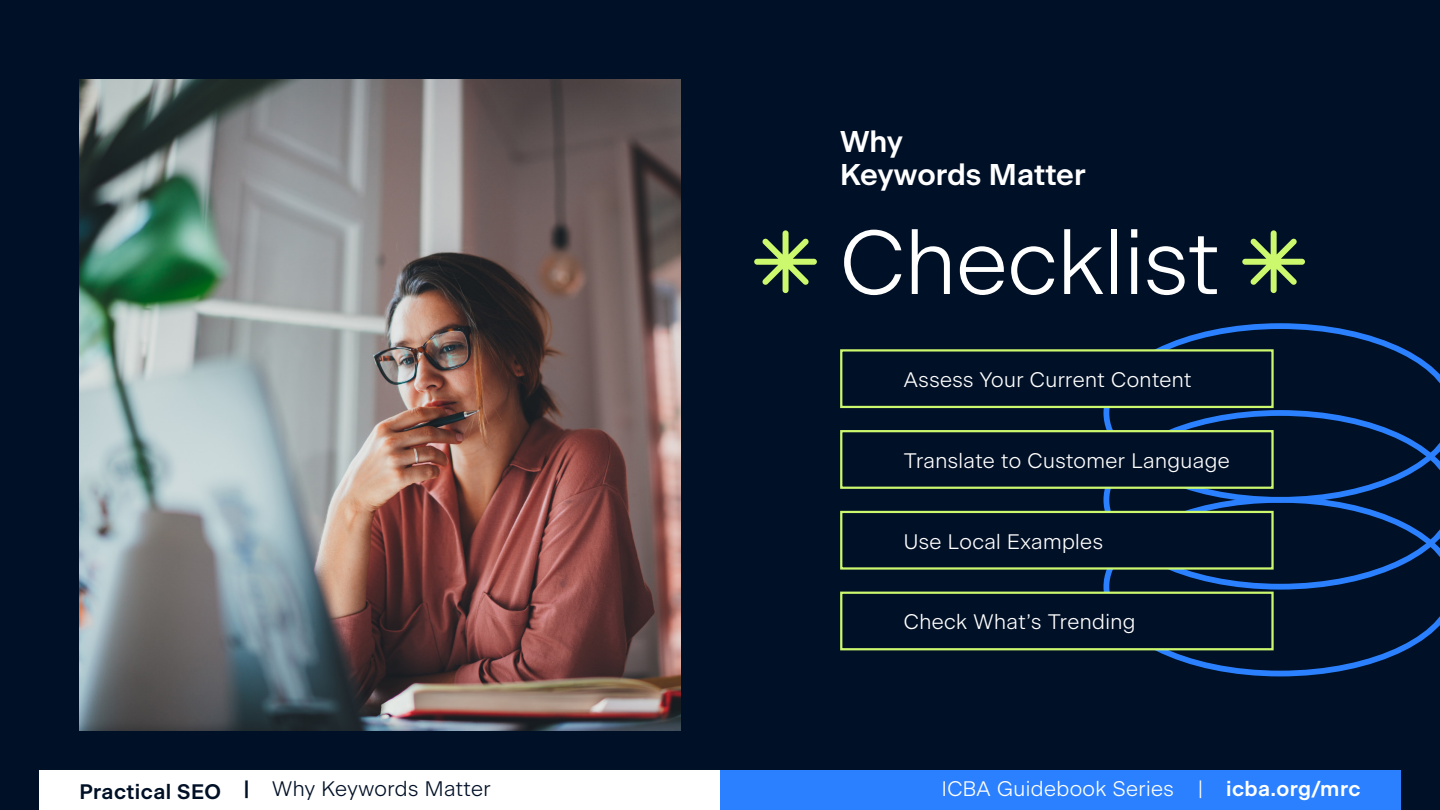
<style>
.page{position:relative;width:1440px;height:810px;background:#001026}
.page>*{position:absolute;margin:0;border:0;box-sizing:border-box;transform-origin:0 0}
.t1{font:300 90px "Beausite Classic";color:#fff}
.t2{font:600 30px/33px "Beausite Classic";color:#fff}
.t3{font:300 21px "Beausite Classic";letter-spacing:.02em;color:#fff}
.t4{font:300 21px "Beausite Classic";letter-spacing:.02em;color:#001026}
.s1{font-weight:600}
</style>
<div class="page">
<div style="left:720px;top:770px;width:680px;height:40px;background:#2b80ff"></div>
<div style="left:40px;top:770px;width:680px;height:40px;background:#fff"></div>
<svg style="left:1103px;top:590px;width:337px;height:86px"></svg>
<svg style="left:1103px;top:503px;width:337px;height:87px"></svg>
<svg style="left:1103px;top:323px;width:337px;height:180px"></svg>
<img style="left:80px;top:80px;width:600px;height:650px">
<svg style="left:1242px;top:230px;width:63px;height:63px"></svg>
<svg style="left:754px;top:230px;width:63px;height:63px"></svg>
<div style="left:841px;top:350px;width:432px;height:57px;background:#001026"></div>
<div style="left:840px;top:349px;width:434px;height:59px;border:2px solid #ccf86e"></div>
<div style="left:841px;top:512px;width:432px;height:56px;background:#001026"></div>
<div style="left:840px;top:511px;width:434px;height:59px;border:2px solid #ccf86e"></div>
<div style="left:841px;top:431px;width:432px;height:57px;background:#001026"></div>
<div style="left:840px;top:430px;width:434px;height:59px;border:2px solid #ccf86e"></div>
<div style="left:841px;top:593px;width:432px;height:56px;background:#001026"></div>
<div style="left:840px;top:592px;width:434px;height:58px;border:2px solid #ccf86e"></div>
<h2 class="t2" style="left:840px;top:123px;width:247px">Why<br>Keywords Matter</h2>
<h1 class="t1" style="left:840px;top:195px;width:381px">Checklist</h1>
<p class="t3" style="left:904px;top:364px;width:289px">Assess Your Current Content</p>
<p class="t3" style="left:904px;top:445px;width:327px">Translate to Customer Language</p>
<p class="t3" style="left:904px;top:525px;width:201px">Use Local Examples</p>
<p class="t3" style="left:904px;top:606px;width:233px">Check What’s Trending</p>
<p class="t4" style="left:80px;top:773px;width:413px"><span class="s1">Practical SEO |</span> Why Keywords Matter</p>
<p class="t3" style="left:942px;top:773px;width:420px">ICBA Guidebook Series | <span class="s1">icba.org/mrc</span></p>
</div>
